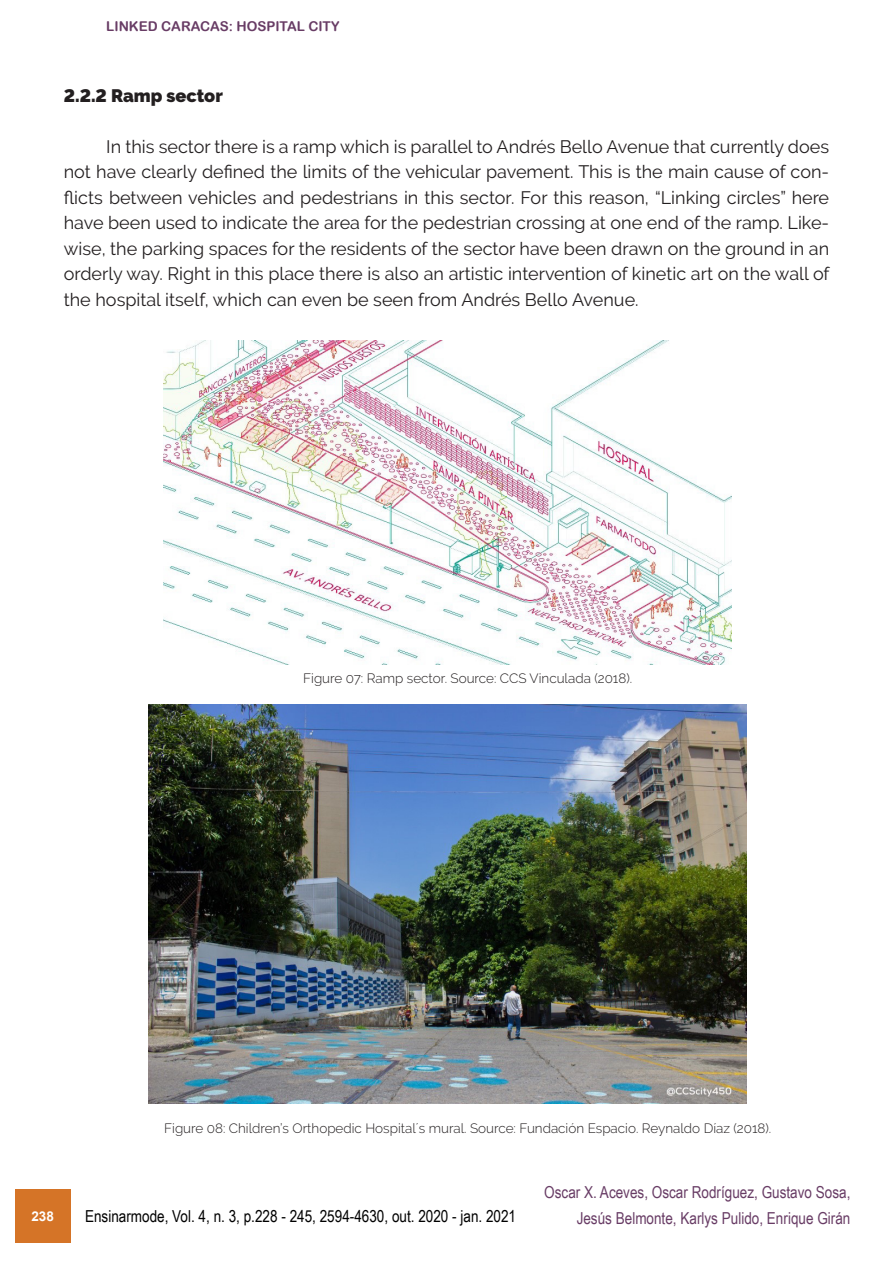
<style>
.page{position:relative;width:893px;height:1263px;background:#fff}
.page>*{position:absolute;margin:0;border:0;box-sizing:border-box;transform-origin:0 0}
.Corpo{font:18px/25.5px "Raleway";color:#231f20;text-align:justify}
.Titulo_do_texto{font:900 18px "Raleway";color:#231f20}
.t1{font:16.5px "Arial Narrow";color:#683c65}
.t2{font:16.5px "Arial Narrow";color:#000}
.legenda{font:300 13.5px "Raleway";color:#231f20}
.t3{font:13.5px "Arial Rounded MT Bold";color:#683c65}
.t4{font:700 13.5px "Arial";color:#fff}
</style>
<div class="page">
<div style="left:15px;top:1189px;width:55px;height:53px;background:#d57427"></div>
<img style="left:164px;top:340px;width:568px;height:325px">
<img style="left:148px;top:705px;width:598px;height:399px">
<p class="t3" style="left:106px;top:18px;width:235px">LINKED CARACAS: HOSPITAL CITY</p>
<p class="Titulo_do_texto" style="left:64px;top:85px;width:161px">2.2.2 Ramp sector</p>
<p class="Corpo" style="left:64px;top:134px;width:767px;text-indent:43px">In this sector there is a ramp which is parallel to Andrés Bello Avenue that currently does not have clearly defined the limits of the vehicular pavement. This is the main cause of con&shy;flicts between vehicles and pedestrians in this sector. For this reason, “Linking circles” here have been used to indicate the area for the pedestrian crossing at one end of the ramp. Like&shy;wise, the parking spaces for the residents of the sector have been drawn on the ground in an orderly way. Right in this place there is also an artistic intervention of kinetic art on the wall of the hospital itself, which can even be seen from Andrés Bello Avenue.</p>
<p class="legenda" style="left:303px;top:670px;width:330px">Figure 07: Ramp sector. Source: CCS Vinculada (2018).</p>
<p class="legenda" style="left:164px;top:1120px;width:609px">Figure 08: Children’s Orthopedic Hospital´s mural. Source: Fundación Espacio. Reynaldo Díaz (2018).</p>
<p class="t1" style="left:544px;top:1180px;width:308px">Oscar X. Aceves, Oscar Rodríguez, Gustavo Sosa,</p>
<p class="t4" style="left:39px;top:1206px;width:24px">238</p>
<p class="t2" style="left:85px;top:1204px;width:433px">Ensinarmode, Vol. 4, n. 3, p.228 - 245, 2594-4630, out. 2020 - jan. 2021</p>
<p class="t4" style="left:31px;top:1206px;width:24px">238</p>
<p class="t1" style="left:577px;top:1206px;width:275px">Jesús Belmonte, Karlys Pulido, Enrique Girán</p>
</div>
